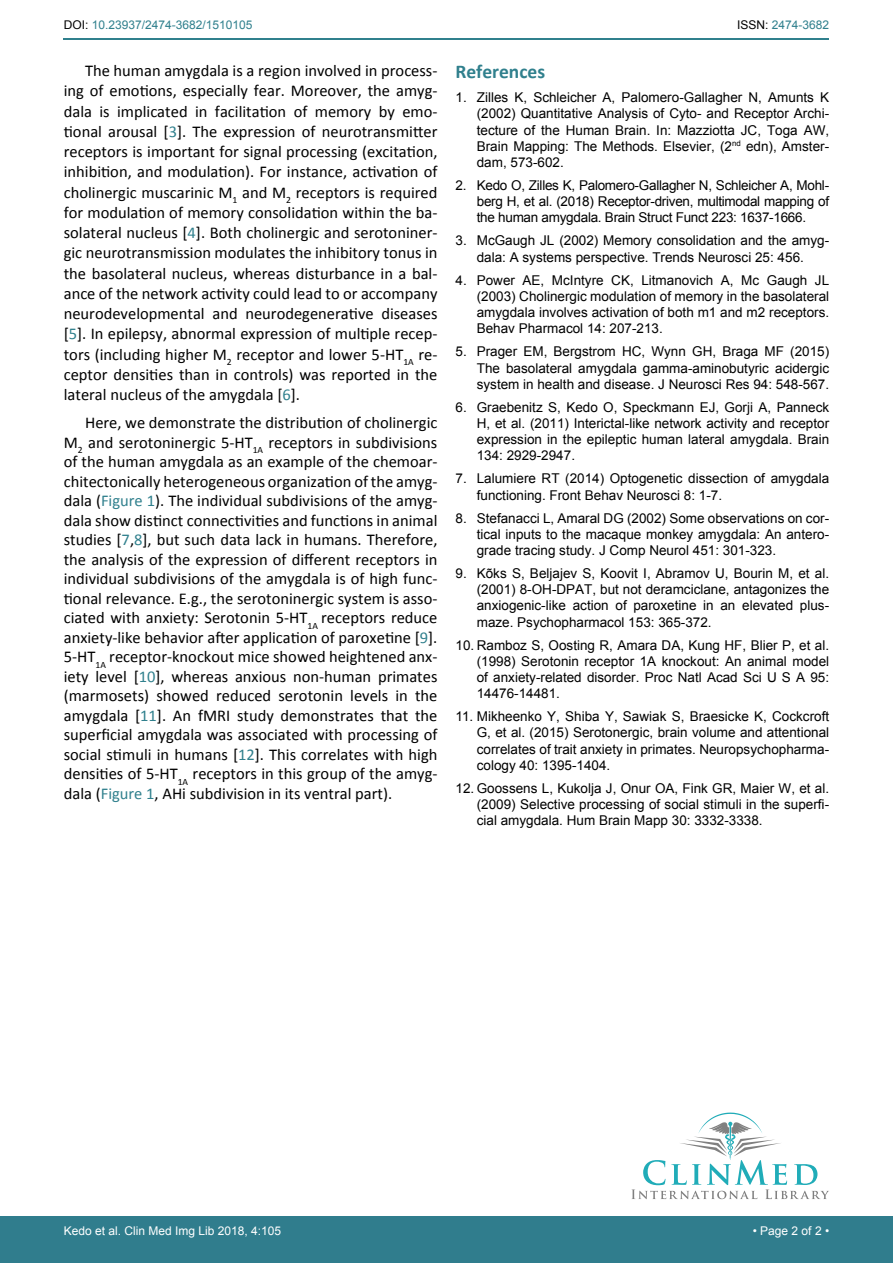
<style>
.page{position:relative;width:893px;height:1263px;background:#fff}
.page>*{position:absolute;margin:0;border:0;box-sizing:border-box;transform-origin:0 0}
.t1{font:700 19.5px "Calibri";color:#30808d}
.t2{font:16.5px/19.5px "Calibri";color:#000;text-align:justify}
.t3{font:13.5px/16.2px "Arial";color:#000;text-align:justify}
.t4{font:12px "Arial";color:#30808d}
.t5{font:12px "Arial";color:#fff}
.s1{color:#000}
.s2{color:#30808d}
</style>
<div class="page">
<hr style="left:64px;top:38px;width:765px;height:2px;background:#30808d">
<div style="left:0;top:1216px;width:893px;height:47px;background:#307d8d"></div>
<svg style="left:631px;top:1112px;width:198px;height:87px"></svg>
<p class="t4" style="left:64px;top:17px;width:190px"><span class="s1">DOI:</span> 10.23937/2474-3682/1510105</p>
<p class="t4" style="left:737px;top:17px;width:94px"><span class="s1">ISSN:</span> 2474-3682</p>
<p class="t2" style="left:64px;top:61px;width:375px;line-height:20.2px;text-indent:21px">The human amygdala is a region involved in process&shy;ing of emotions, especially fear. Moreover, the amyg&shy;dala is implicated in facilitation of memory by emo&shy;tional arousal [<span class="s2">3</span>]. The expression of neurotransmitter receptors is important for signal processing (excitation, inhibition, and modulation). For instance, activation of cholinergic muscarinic M<sub>1</sub> and M<sub>2</sub> receptors is required for modulation of memory consolidation within the ba&shy;solateral nucleus [<span class="s2">4</span>]. Both cholinergic and serotoniner&shy;gic neurotransmission modulates the inhibitory tonus in the basolateral nucleus, whereas disturbance in a bal&shy;ance of the network activity could lead to or accompany neurodevelopmental and neurodegenerative diseases [<span class="s2">5</span>]. In epilepsy, abnormal expression of multiple recep&shy;tors (including higher M<sub>2</sub> receptor and lower 5-HT<sub>1A</sub> re&shy;ceptor densities than in controls) was reported in the lateral nucleus of the amygdala [<span class="s2">6</span>].</p>
<p class="t2" style="left:64px;top:413px;width:375px;text-indent:21px">Here, we demonstrate the distribution of cholinergic M<sub>2</sub> and serotoninergic 5-HT<sub>1A</sub> receptors in subdivisions of the human amygdala as an example of the chemoar&shy;chitectonically heterogeneous organization of the amyg&shy;dala (<span class="s2">Figure 1</span>). The individual subdivisions of the amyg&shy;dala show distinct connectivities and functions in animal studies [<span class="s2">7</span>,<span class="s2">8</span>], but such data lack in humans. Therefore, the analysis of the expression of different receptors in individual subdivisions of the amygdala is of high func&shy;tional relevance. E.g., the serotoninergic system is asso&shy;ciated with anxiety: Serotonin 5-HT<sub>1A</sub> receptors reduce anxiety-like behavior after application of paroxetine [<span class="s2">9</span>].<br>5-HT<sub>1A</sub> receptor-knockout mice showed heightened anx&shy;iety level [<span class="s2">10</span>], whereas anxious non-human primates (marmosets) showed reduced serotonin levels in the amygdala [<span class="s2">11</span>]. An fMRI study demonstrates that the superficial amygdala was associated with processing of social stimuli in humans [<span class="s2">12</span>]. This correlates with high densities of 5-HT<sub>1A</sub> receptors in this group of the amyg&shy;dala (<span class="s2">Figure 1</span>, AHi subdivision in its ventral part).</p>
<h1 class="t1" style="left:455px;top:60px;width:91px">References</h1>
<p class="t3" style="left:477px;top:90px;width:354px;text-indent:-21px">1. Zilles K, Schleicher A, Palomero-Gallagher N, Amunts K (2002) Quantitative Analysis of Cyto- and Receptor Archi&shy;tecture of the Human Brain. In: Mazziotta JC, Toga AW, Brain Mapping: The Methods. Elsevier, (2<sup>nd</sup> edn), Amster&shy;dam, 573-602.</p>
<p class="t3" style="left:477px;top:177px;width:354px;text-indent:-21px">2. Kedo O, Zilles K, Palomero-Gallagher N, Schleicher A, Mohl&shy;berg H, et al. (2018) Receptor-driven, multimodal mapping of the human amygdala. Brain Struct Funct 223: 1637-1666.</p>
<p class="t3" style="left:455px;top:233px;width:375px;text-align:center">3. McGaugh JL (2002) Memory consolidation and the amyg&shy;dala: A systems perspective. Trends Neurosci 25: 456.</p>
<p class="t3" style="left:477px;top:272px;width:354px;text-indent:-21px">4. Power AE, McIntyre CK, Litmanovich A, Mc Gaugh JL (2003) Cholinergic modulation of memory in the basolateral amygdala involves activation of both m1 and m2 receptors.<br>Behav Pharmacol 14: 207-213.</p>
<p class="t3" style="left:477px;top:344px;width:354px;text-indent:-21px">5. Prager EM, Bergstrom HC, Wynn GH, Braga MF (2015)<br>The basolateral amygdala gamma-aminobutyric acidergic system in health and disease. J Neurosci Res 94: 548-567.</p>
<p class="t3" style="left:477px;top:399px;width:354px;text-indent:-21px">6. Graebenitz S, Kedo O, Speckmann EJ, Gorji A, Panneck H, et al. (2011) Interictal-like network activity and receptor expression in the epileptic human lateral amygdala. Brain 134: 2929-2947.</p>
<p class="t3" style="left:477px;top:471px;width:354px;text-indent:-21px">7. Lalumiere RT (2014) Optogenetic dissection of amygdala functioning. Front Behav Neurosci 8: 1-7.</p>
<p class="t3" style="left:477px;top:510px;width:354px;text-indent:-21px">8. Stefanacci L, Amaral DG (2002) Some observations on cor&shy;tical inputs to the macaque monkey amygdala: An antero&shy;grade tracing study. J Comp Neurol 451: 301-323.</p>
<p class="t3" style="left:477px;top:565px;width:354px;text-indent:-21px">9. Kõks S, Beljajev S, Koovit I, Abramov U, Bourin M, et al. (2001) 8-OH-DPAT, but not deramciclane, antagonizes the anxiogenic-like action of paroxetine in an elevated plus&shy;maze. Psychopharmacol 153: 365-372.</p>
<p class="t3" style="left:477px;top:637px;width:354px;text-indent:-21px">10. Ramboz S, Oosting R, Amara DA, Kung HF, Blier P, et al. (1998) Serotonin receptor 1A knockout: An animal model of anxiety-related disorder. Proc Natl Acad Sci U S A 95:<br>14476-14481.</p>
<p class="t3" style="left:477px;top:708px;width:354px;text-indent:-21px">11. Mikheenko Y, Shiba Y, Sawiak S, Braesicke K, Cockcroft G, et al. (2015) Serotonergic, brain volume and attentional correlates of trait anxiety in primates. Neuropsychopharma&shy;cology 40: 1395-1404.</p>
<p class="t3" style="left:477px;top:780px;width:354px;text-indent:-21px">12. Goossens L, Kukolja J, Onur OA, Fink GR, Maier W, et al. (2009) Selective processing of social stimuli in the superfi&shy;cial amygdala. Hum Brain Mapp 30: 3332-3338.</p>
<p class="t5" style="left:64px;top:1223px;width:219px">Kedo et al. Clin Med Img Lib 2018, 4:105</p>
<p class="t5" style="left:753px;top:1223px;width:78px">• Page 2 of 2 •</p>
</div>
